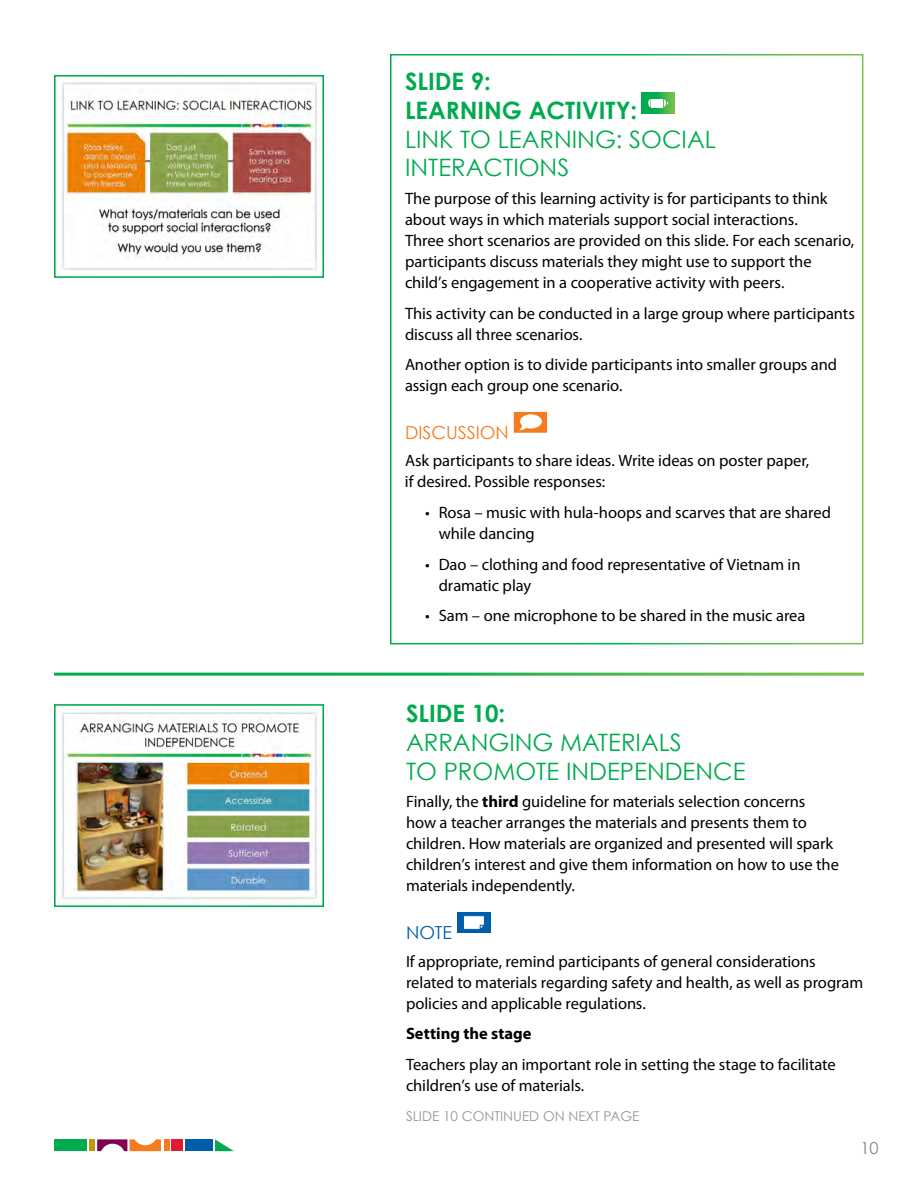
<style>
.page{position:relative;width:918px;height:1188px;background:#fff}
.page>*{position:absolute;margin:0;border:0;box-sizing:border-box;transform-origin:0 0}
.t1{font:24px/28.8px "Century Gothic";color:#00aa4f}
.Discussion_Header{font:18px "Century Gothic";color:#f47b20}
.Note_Header{font:18px "Century Gothic";color:#005daa}
.body{font:16.5px/21px "Myriad Pro";letter-spacing:-.005em;color:#000}
.body-2{font:700 16.5px "Myriad Pro";color:#000}
.t2{font:16.5px "Century Gothic";color:#808285}
.body-3{font:13.5px "Century Gothic";color:#939598}
.s1{font-weight:700}
</style>
<div class="page">
<div style="left:54px;top:1139px;width:33px;height:12px;background:#00aa4f"></div>
<svg style="left:97px;top:1139px;width:64px;height:12px"></svg>
<div style="left:164px;top:1139px;width:6px;height:12px;background:#f47b20"></div>
<div style="left:185px;top:1139px;width:27px;height:12px;background:#005daa"></div>
<svg style="left:215px;top:1139px;width:19px;height:12px"></svg>
<div style="left:172px;top:1139px;width:11px;height:12px;background:#e31837"></div>
<div style="left:89px;top:1139px;width:6px;height:12px;background:#c4960c"></div>
<div style="left:390px;top:54px;width:473px;height:590px;border:2px solid #fff"></div>
<svg style="left:641px;top:93px;width:33px;height:21px"></svg>
<div style="left:652px;top:99px;width:11px;height:8px;background:#fff"></div>
<svg style="left:664px;top:99px;width:5px;height:8px"></svg>
<svg style="left:648px;top:99px;width:3px;height:8px"></svg>
<img style="left:59px;top:82px;width:262px;height:188px">
<div style="left:54px;top:75px;width:270px;height:203px;border:2px solid #00aa4f"></div>
<svg style="left:514px;top:412px;width:33px;height:21px"></svg>
<img style="left:61px;top:712px;width:260px;height:188px">
<div style="left:54px;top:704px;width:270px;height:203px;border:2px solid #00aa4f"></div>
<div style="left:457px;top:912px;width:34px;height:21px;background:#005daa"></div>
<svg style="left:464px;top:915px;width:20px;height:14px"></svg>
<h2 class="t1" style="left:405px;top:67px;width:312px"><span class="s1">SLIDE 9:<br>LEARNING ACTIVITY:<br></span>LINK TO LEARNING: SOCIAL<br>INTERACTIONS</h2>
<p class="body" style="left:405px;top:188px;width:451px">The purpose of this learning activity is for participants to think about ways in which materials support social interactions.<br>Three short scenarios are provided on this slide. For each scenario, participants discuss materials they might use to support the child’s engagement in a cooperative activity with peers.</p>
<p class="body" style="left:405px;top:302px;width:452px">This activity can be conducted in a large group where participants discuss all three scenarios.</p>
<p class="body" style="left:405px;top:354px;width:434px">Another option is to divide participants into smaller groups and assign each group one scenario.</p>
<p class="Discussion_Header" style="left:405px;top:421px;width:105px">DISCUSSION</p>
<p class="body" style="left:405px;top:450px;width:406px">Ask participants to share ideas. Write ideas on poster paper, if desired. Possible responses:</p>
<p class="body" style="left:439px;top:502px;width:394px;text-indent:-14px">• Rosa – music with hula-hoops and scarves that are shared while dancing</p>
<p class="body" style="left:439px;top:553px;width:363px;text-indent:-14px">• Dao – clothing and food representative of Vietnam in dramatic play</p>
<p class="body" style="left:425px;top:605px;width:382px">• Sam – one microphone to be shared in the music area</p>
<h2 class="t1" style="left:406px;top:699px;width:341px"><span class="s1">SLIDE 10:<br></span>ARRANGING MATERIALS<br>TO PROMOTE INDEPENDENCE</h2>
<p class="body" style="left:406px;top:791px;width:434px">Finally, the <span class="s1">third</span> guideline for materials selection concerns how a teacher arranges the materials and presents them to children. How materials are organized and presented will spark children’s interest and give them information on how to use the materials independently.</p>
<p class="Note_Header" style="left:406px;top:921px;width:48px">NOTE</p>
<p class="body" style="left:406px;top:950px;width:459px">If appropriate, remind participants of general considerations related to materials regarding safety and health, as well as program policies and applicable regulations.</p>
<p class="body-2" style="left:406px;top:1023px;width:127px">Setting the stage</p>
<p class="body" style="left:406px;top:1054px;width:431px">Teachers play an important role in setting the stage to facilitate children’s use of materials.</p>
<p class="body-3" style="left:406px;top:1108px;width:235px">SLIDE 10 CONTINUED ON NEXT PAGE</p>
<p class="t2" style="left:860px;top:1138px;width:20px">10</p>
</div>
